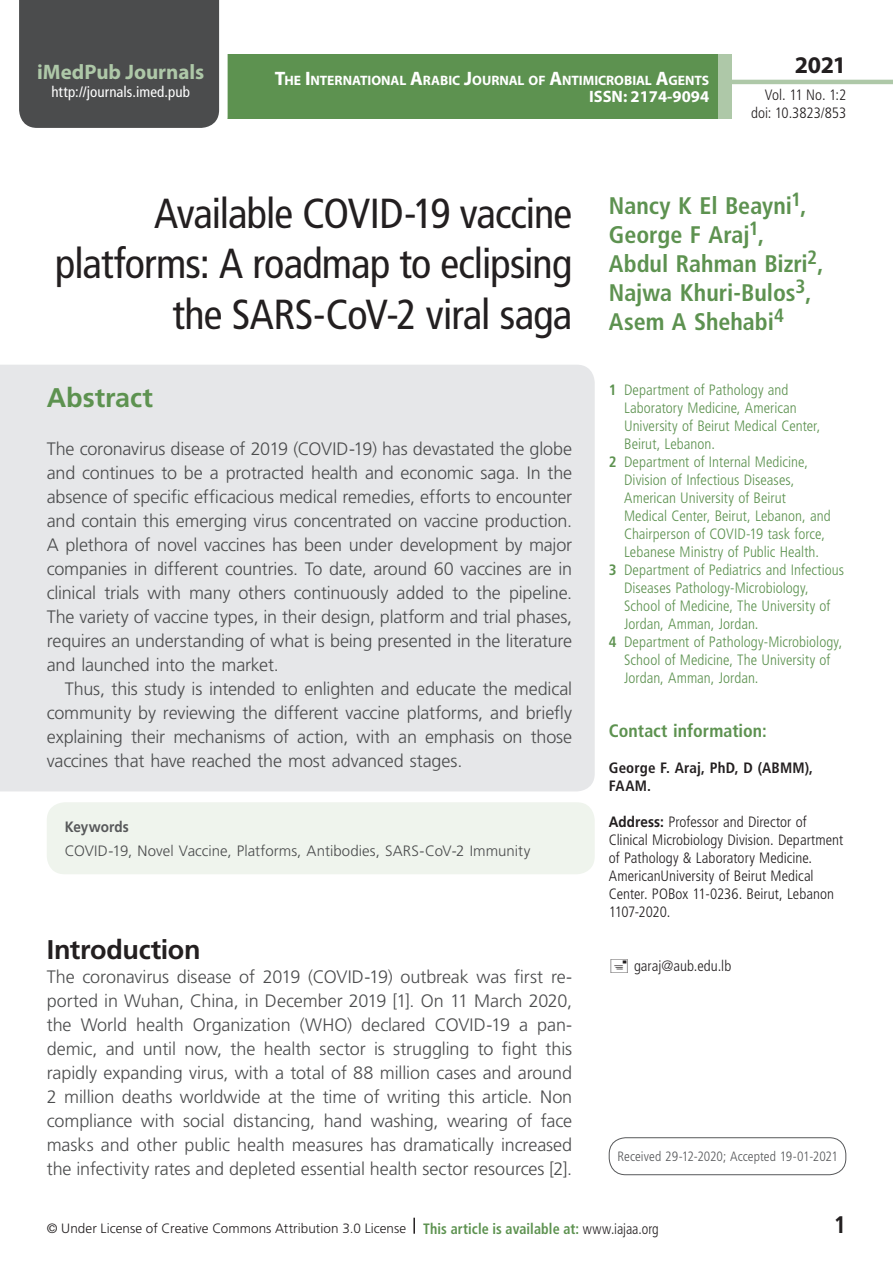
<style>
.page{position:relative;width:893px;height:1263px;background:#fff}
.page>*{position:absolute;margin:0;border:0;box-sizing:border-box;transform-origin:0 0}
.t1{font:condensed 42px/50.4px "Frutiger LT Std";letter-spacing:-.02em;color:#231f20;text-align:right}
.t2{font:700 27px "Frutiger LT Std";letter-spacing:-.015em;color:#231f20}
.t3{font:700 27px "Frutiger LT Std";letter-spacing:-.005em;color:#5d9250}
.t4{font:700 condensed 24px/28.8px "Frutiger LT Std";color:#5d9250}
.t5{font:700 24px "Myriad Pro";color:#231f20}
.t6{font:700 condensed 24px "Frutiger LT Std";color:#231f20}
.t7{font:700 21px "Myriad Pro";color:#aec8a8}
.t8{font:300 18px/24px "Frutiger LT Std";letter-spacing:-.01em;color:#4b4c4d;text-align:justify}
.t9{font:700 condensed 18px "Frutiger LT Std";color:#5d9250}
.t10{font:700 16.5px "Myriad Pro";color:#fff}
.t11{font:300 condensed 15px "Frutiger LT Std";color:#5d9250}
.t12{font:300 condensed 15px/18px "Frutiger LT Std";color:#231f20;text-align:right}
.t13{font:300 15px "Frutiger LT Std";color:#4b4c4d}
.t14{font:700 condensed 15px/18px "Frutiger LT Std";letter-spacing:.01em;color:#231f20}
.t15{font:condensed 15px "Frutiger LT Std";letter-spacing:.005em;color:#fff}
.t16{font:700 15px "Frutiger LT Std";letter-spacing:.005em;color:#57585a;scale:.9 1}
.t17{font:700 13.65px "Myriad Pro";color:#fff}
.t18{font:300 13.5px "Frutiger LT Std";letter-spacing:.005em;color:#231f20}
.t19{font:300 condensed 13.5px "Frutiger LT Std";letter-spacing:.005em;color:#57585a}
.s1{font-size:19.5px}
.s2{font-weight:700}
.s3{font-weight:700;font-stretch:normal}
.s4{font-weight:700;font-stretch:condensed;font-size:15px;color:#5d9250}
.s5{font-stretch:condensed;font-size:15px}
</style>
<div class="page">
<div style="left:23px;top:54px;width:762px;height:65px;background:#5d9250"></div>
<div style="left:732px;top:36px;width:161px;height:94px;background:#fff"></div>
<hr style="left:730px;top:80px;width:163px;height:4px;background:#aec8a8">
<div style="left:718px;top:54px;width:14px;height:65px;background:#aec8a8"></div>
<svg style="left:413px;top:1218px;width:2px;height:16px"></svg>
<div style="left:19px;top:0;width:209px;height:128px;background:#4b4c4d"></div>
<div style="left:0;top:365px;width:595px;height:426px;background:#e6e7e9"></div>
<div style="left:47px;top:802px;width:548px;height:72px;background:#eff4ed;border-radius:18px"></div>
<div style="left:609px;top:1137px;width:237px;height:38px;border:1px solid #57585a;border-radius:16px"></div>
<p class="t7" style="left:37px;top:58px;width:169px">iMedPub Journals</p>
<p class="t15" style="left:51px;top:83px;width:140px">http://journals.imed.pub</p>
<p class="t17" style="left:275px;top:72px;width:436px"><span class="s1">T</span>HE <span class="s1">I</span>NTERNATIONAL <span class="s1">A</span>RABIC <span class="s1">J</span>OURNAL OF <span class="s1">A</span>NTIMICROBIAL <span class="s1">A</span>GENTS</p>
<p class="t10" style="left:589px;top:85px;width:122px">ISSN: 2174-9094</p>
<h3 class="t5" style="left:795px;top:49px;width:53px">2021</h3>
<p class="t12" style="left:751px;top:86px;width:97px">Vol. 11 No. 1:2 doi: 10.3823/853</p>
<h1 class="t1" style="left:55px;top:188px;width:519px">Available COVID-19 vaccine platforms: A roadmap to eclipsing the SARS-CoV-2 viral saga</h1>
<h3 class="t4" style="left:609px;top:192px;width:216px">Nancy K El Beayni<sup>1</sup>,<br>George F Araj<sup>1</sup>,<br>Abdul Rahman Bizri<sup>2</sup>,<br>Najwa Khuri-Bulos<sup>3</sup>,<br>Asem A Shehabi<sup>4</sup></h3>
<h2 class="t3" style="left:47px;top:382px;width:108px">Abstract</h2>
<p class="t8" style="left:47px;top:437px;width:527px">The coronavirus disease of 2019 (COVID-19) has devastated the globe and continues to be a protracted health and economic saga. In the absence of specific efficacious medical remedies, efforts to encounter and contain this emerging virus concentrated on vaccine production.<br>A plethora of novel vaccines has been under development by major companies in different countries. To date, around 60 vaccines are in clinical trials with many others continuously added to the pipeline.<br>The variety of vaccine types, in their design, platform and trial phases, requires an understanding of what is being presented in the literature and launched into the market.</p>
<p class="t8" style="left:47px;top:677px;width:527px;text-indent:18px">Thus, this study is intended to enlighten and educate the medical community by reviewing the different vaccine platforms, and briefly explaining their mechanisms of action, with an emphasis on those vaccines that have reached the most advanced stages.</p>
<p class="t16" style="left:65px;top:817px;width:73px">Keywords</p>
<p class="t13" style="left:65px;top:842px;width:467px">COVID-19, Novel Vaccine, Platforms, Antibodies, SARS-CoV-2 Immunity</p>
<h2 class="t2" style="left:47px;top:934px;width:155px">Introduction</h2>
<p class="t8" style="left:47px;top:965px;width:527px">The coronavirus disease of 2019 (COVID-19) outbreak was first re&shy;ported in Wuhan, China, in December 2019 [1]. On 11 March 2020, the World health Organization (WHO) declared COVID-19 a pan&shy;demic, and until now, the health sector is struggling to fight this rapidly expanding virus, with a total of 88 million cases and around 2 million deaths worldwide at the time of writing this article. Non compliance with social distancing, hand washing, wearing of face masks and other public health measures has dramatically increased the infectivity rates and depleted essential health sector resources [2].</p>
<p class="t11" style="left:609px;top:381px;width:181px"><span class="s2">1</span> Department of Pathology and</p>
<p class="t11" style="left:624px;top:399px;width:174px">Laboratory Medicine, American</p>
<p class="t11" style="left:624px;top:417px;width:198px">University of Beirut Medical Center,</p>
<p class="t11" style="left:624px;top:435px;width:92px">Beirut, Lebanon.</p>
<p class="t11" style="left:609px;top:453px;width:201px"><span class="s2">2</span> Department of Internal Medicine,</p>
<p class="t11" style="left:624px;top:471px;width:172px">Division of Infectious Diseases,</p>
<p class="t11" style="left:624px;top:489px;width:163px">American University of Beirut</p>
<p class="t11" style="left:624px;top:507px;width:208px">Medical Center, Beirut, Lebanon, and</p>
<p class="t11" style="left:624px;top:525px;width:202px">Chairperson of COVID-19 task force,</p>
<p class="t11" style="left:624px;top:543px;width:196px">Lebanese Ministry of Public Health.</p>
<p class="t11" style="left:609px;top:561px;width:237px"><span class="s2">3</span> Department of Pediatrics and Infectious</p>
<p class="t11" style="left:624px;top:579px;width:186px">Diseases Pathology-Microbiology,</p>
<p class="t11" style="left:624px;top:597px;width:208px">School of Medicine, The University of</p>
<p class="t11" style="left:624px;top:615px;width:136px">Jordan, Amman, Jordan.</p>
<p class="t11" style="left:609px;top:633px;width:235px"><span class="s2">4</span> Department of Pathology-Microbiology,</p>
<p class="t11" style="left:624px;top:651px;width:208px">School of Medicine, The University of</p>
<p class="t11" style="left:624px;top:669px;width:136px">Jordan, Amman, Jordan.</p>
<p class="t9" style="left:609px;top:720px;width:159px">Contact information:</p>
<p class="t14" style="left:609px;top:759px;width:206px">George F. Araj, PhD, D (ABMM),<br>FAAM.</p>
<p class="t12" style="left:609px;top:813px;width:236px;text-align:left"><span class="s3">Address:</span> Professor and Director of Clinical Microbiology Division. Department of Pathology &amp; Laboratory Medicine.<br>AmericanUniversity of Beirut Medical Center. POBox 11-0236. Beirut, Lebanon 1107-2020.</p>
<p class="t12" style="left:634px;top:957px;width:99px">garaj@aub.edu.lb</p>
<p class="t19" style="left:617px;top:1149px;width:222px">Received 29-12-2020; Accepted 19-01-2021</p>
<p class="t18" style="left:47px;top:1220px;width:614px">© Under License of Creative Commons Attribution 3.0 License <span class="s4">This article is available at:</span> <span class="s5">www.iajaa.org</span></p>
<h3 class="t6" style="left:834px;top:1210px;width:14px">1</h3>
</div>
